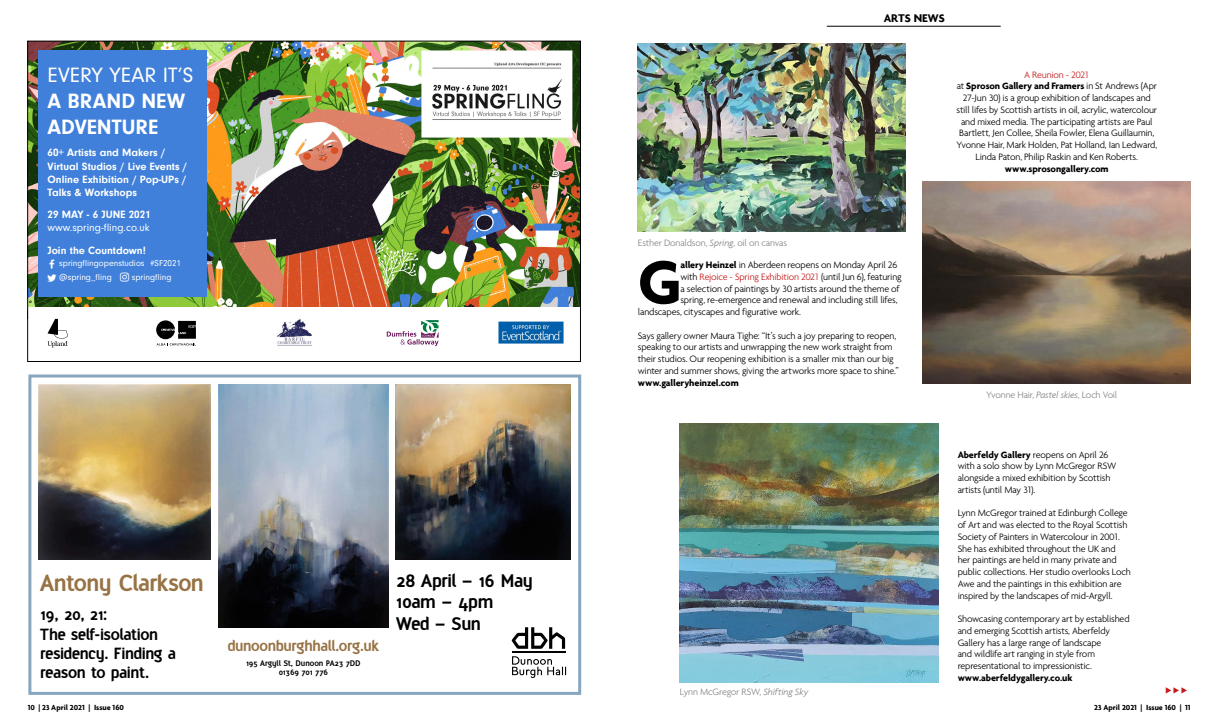
<style>
.page{position:relative;width:1219px;height:723px;background:#fff}
.page>*{position:absolute;margin:0;border:0;box-sizing:border-box;transform-origin:0 0}
.t1{font:700 65.3px "Agenda";color:#000}
.t2{font:700 23px "Mechanic";letter-spacing:-.025em;color:#977244}
.t3{font:700 21.5px/25.8px "Neuzeit Gro";color:#fff}
.t4{font:21.5px "Neuzeit Gro";color:#fff}
.t5{font:700 18px/21.6px "Mechanic";letter-spacing:-.03em;color:#000}
.t6{font:700 16px/19.2px "Mechanic";letter-spacing:-.025em;color:#000}
.t7{font:700 15px "Mechanic";letter-spacing:-.02em;color:#977244}
.t8{font:700 12px "Agenda";color:#000}
.t9{font:700 11px/13.2px "Neuzeit Gro";color:#fff}
.t10{font:11px "Neuzeit Gro";color:#fff}
.t11{font:300 10px/11.8px "Agenda";letter-spacing:-.02em;color:#000}
.t12{font:300 10px "Agenda";letter-spacing:-.015em;color:#878787}
.t13{font:700 10px "Agenda";letter-spacing:-.015em;color:#000}
.t14{font:300 10px "Agenda";letter-spacing:-.025em;color:#c41a1c}
.t15{font:9px/13.6px "Neuzeit Gro";color:#fff}
.t16{font:700 8px "Agenda";color:#000}
.t17{font:700 8px/9.6px "Mechanic";letter-spacing:-.015em;color:#000;text-align:center}
.s1{color:#c41a1c}
.s2{font-weight:700}
.s3{font-style:italic}
.s4{color:#000}
</style>
<div class="page">
<hr style="left:827px;top:26px;width:174px;height:1px;background:#000">
<img style="left:638px;top:44px;width:268px;height:188px">
<img style="left:680px;top:424px;width:258px;height:258px">
<img style="left:923px;top:182px;width:268px;height:201px">
<img style="left:30px;top:43px;width:549px;height:264px">
<div style="left:38px;top:50px;width:169px;height:247px;background:#4080da"></div>
<svg style="left:156px;top:320px;width:40px;height:26px"></svg>
<svg style="left:48px;top:319px;width:20px;height:28px"></svg>
<svg style="left:387px;top:320px;width:52px;height:26px"></svg>
<img style="left:277px;top:319px;width:36px;height:27px">
<img style="left:499px;top:322px;width:64px;height:21px">
<div style="left:28px;top:375px;width:553px;height:319px;border:3px solid #87a7c0"></div>
<img style="left:219px;top:385px;width:169px;height:242px">
<img style="left:39px;top:385px;width:172px;height:174px">
<img style="left:396px;top:385px;width:175px;height:175px">
<svg style="left:512px;top:627px;width:53px;height:22px"></svg>
<svg style="left:512px;top:656px;width:54px;height:22px"></svg>
<hr style="left:512px;top:651px;width:53px;height:2px;background:#010202">
<h3 class="t4" style="left:48px;top:64px;width:147px">EVERY YEAR IT’S</h3>
<h3 class="t3" style="left:48px;top:88px;width:139px">A BRAND NEW<br>ADVENTURE</h3>
<p class="t9" style="left:48px;top:146px;width:141px">60+ Artists and Makers /<br>Virtual Studios / Live Events /<br>Online Exhibition / Pop-UPs /<br>Talks &amp; Workshops</p>
<p class="t9" style="left:48px;top:208px;width:105px">29 MAY - 6 JUNE 2021</p>
<p class="t10" style="left:48px;top:221px;width:104px">www.spring-fling.co.uk</p>
<p class="t9" style="left:48px;top:244px;width:100px">Join the Countdown!</p>
<p class="t15" style="left:59px;top:257px;width:123px">springflingopenstudios #SF2021 @spring_fling</p>
<p class="t15" style="left:132px;top:270px;width:41px">springfling</p>
<h2 class="t2" style="left:40px;top:567px;width:165px">Antony Clarkson</h2>
<h3 class="t5" style="left:396px;top:569px;width:139px">28 April – 16 May<br>10am – 4pm<br>Wed – Sun</h3>
<h3 class="t7" style="left:228px;top:635px;width:153px">dunoonburghhall.org.uk</h3>
<p class="t17" style="left:246px;top:658px;width:116px">195 Argyll St, Dunoon PA23 7DD<br>01369 701 776</p>
<h3 class="t6" style="left:40px;top:605px;width:137px">19, 20, 21:<br>The self-isolation residency. Finding a reason to paint.</h3>
<p class="t8" style="left:884px;top:11px;width:63px">ARTS NEWS</p>
<p class="t11" style="left:956px;top:68px;width:202px;text-align:center"><span class="s1">A Reunion - 2021<br></span>at <span class="s2">Sproson Gallery and Framers</span> in St Andrews (Apr 27-Jun 30) is a group exhibition of landscapes and still lifes by Scottish artists in oil, acrylic, watercolour and mixed media. The participating artists are Paul Bartlett, Jen Collee, Sheila Fowler, Elena Guillaumin, Yvonne Hair, Mark Holden, Pat Holland, Ian Ledward, Linda Paton, Philip Raskin and Ken Roberts.</p>
<p class="t13" style="left:1005px;top:162px;width:105px">www.sprosongallery.com</p>
<p class="t12" style="left:638px;top:237px;width:151px">Esther Donaldson, <span class="s3">Spring</span>, oil on canvas</p>
<h1 class="t1" style="left:638px;top:242px;width:45px">G</h1>
<p class="t11" style="left:680px;top:259px;width:218px"><span class="s2">allery Heinzel</span> in Aberdeen reopens on Monday April 26</p>
<p class="t14" style="left:680px;top:271px;width:223px"><span class="s4">with</span> Rejoice - Spring Exhibition 2021 <span class="s4">(until Jun 6), featuring</span></p>
<p class="t11" style="left:680px;top:282px;width:221px">a selection of paintings by 30 artists around the theme of</p>
<p class="t11" style="left:680px;top:294px;width:219px">spring, re-emergence and renewal and including still lifes,</p>
<p class="t11" style="left:638px;top:306px;width:165px">landscapes, cityscapes and figurative work.</p>
<p class="t11" style="left:638px;top:329px;width:263px">Says gallery owner Maura Tighe: “It’s such a joy preparing to reopen, speaking to our artists and unwrapping the new work straight from their studios. Our reopening exhibition is a smaller mix than our big winter and summer shows, giving the artworks more space to shine.”</p>
<p class="t13" style="left:638px;top:376px;width:102px">www.galleryheinzel.com</p>
<p class="t12" style="left:680px;top:686px;width:130px">Lynn McGregor RSW, <span class="s3">Shifting Sky</span></p>
<p class="t12" style="left:986px;top:389px;width:133px">Yvonne Hair, <span class="s3">Pastel skies</span>, Loch Voil</p>
<p class="t11" style="left:958px;top:448px;width:160px"><span class="s2">Aberfeldy Gallery</span> reopens on April 26 with a solo show by Lynn McGregor RSW alongside a mixed exhibition by Scottish artists (until May 31).</p>
<p class="t11" style="left:958px;top:507px;width:175px">Lynn McGregor trained at Edinburgh College of Art and was elected to the Royal Scottish Society of Painters in Watercolour in 2001.<br>She has exhibited throughout the UK and her paintings are held in many private and public collections. Her studio overlooks Loch Awe and the paintings in this exhibition are inspired by the landscapes of mid-Argyll.</p>
<p class="t11" style="left:958px;top:613px;width:173px">Showcasing contemporary art by established and emerging Scottish artists, Aberfeldy Gallery has a large range of landscape<br>and wildlife art ranging in style from representational to impressionistic.</p>
<p class="t13" style="left:958px;top:671px;width:116px">www.aberfeldygallery.co.uk</p>
<p class="t16" style="left:28px;top:703px;width:98px">10 | 23 April 2021 | Issue 160</p>
<p class="t16" style="left:1094px;top:702px;width:98px">23 April 2021 | Issue 160 | 11</p>
</div>
